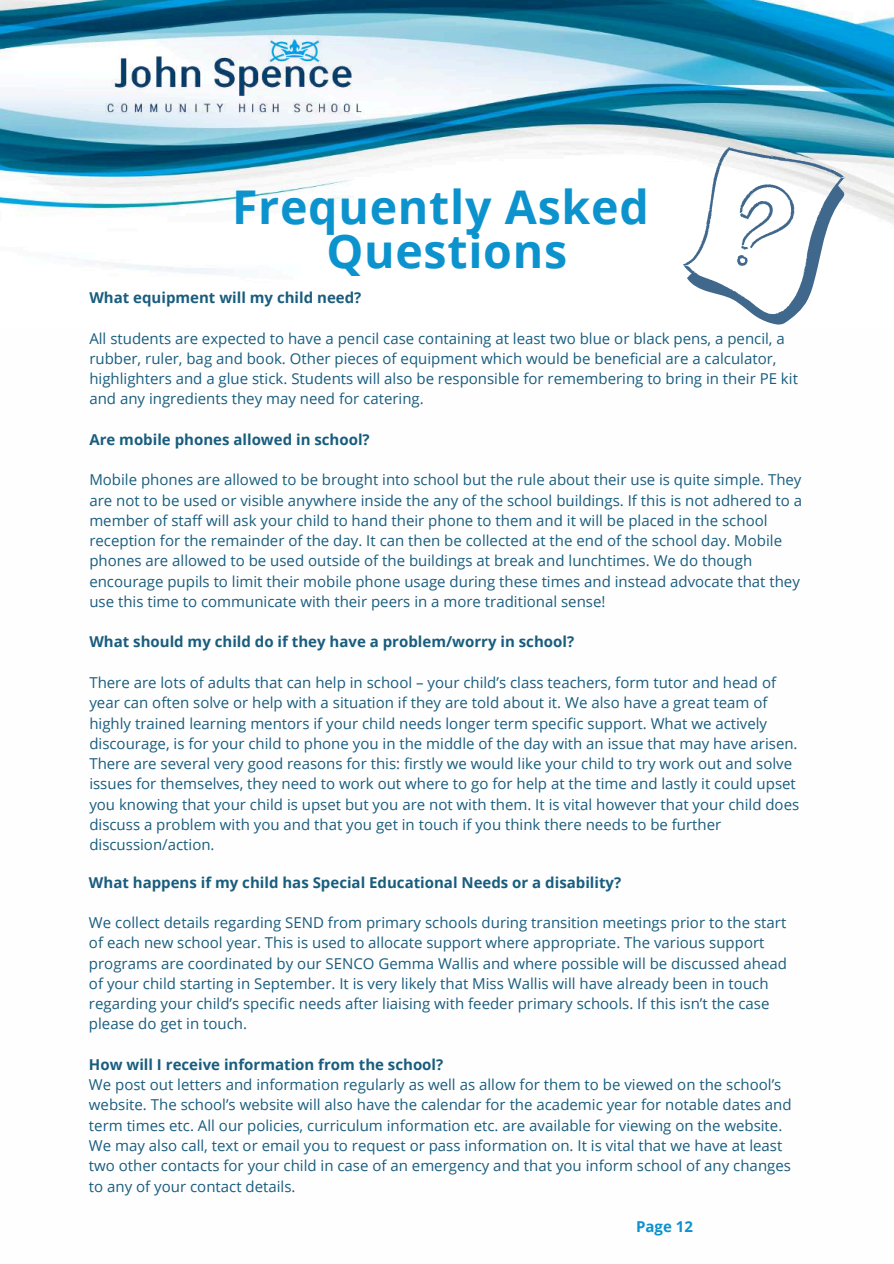
<style>
.page{position:relative;width:894px;height:1264px;background:#fff}
.page>*{position:absolute;margin:0;border:0;box-sizing:border-box;transform-origin:0 0}
.t1{font:700 46.5px/43.8px "Open Sans";letter-spacing:.015em;color:#0c93ce;text-align:center}
.t2{font:15px/20.2px "Open Sans";color:#195d7e}
.t3{font:700 15px "Open Sans";color:#195d7e}
.t4{font:700 15px "Open Sans";color:#0c93ce}
</style>
<div class="page">
<img style="left:0;top:0;width:893px;height:274px">
<img style="left:94px;top:24px;width:280px;height:103px">
<svg style="left:666px;top:125px;width:194px;height:200px"></svg>
<h1 class="t1" style="left:232px;top:184px;width:418px">Frequently Asked<br>Questions</h1>
<p class="t3" style="left:89px;top:287px;width:273px">What equipment will my child need?</p>
<p class="t2" style="left:89px;top:327px;width:710px">All students are expected to have a pencil case containing at least two blue or black pens, a pencil, a rubber, ruler, bag and book. Other pieces of equipment which would be beneficial are a calculator, highlighters and a glue stick. Students will also be responsible for remembering to bring in their PE kit and any ingredients they may need for catering.</p>
<p class="t3" style="left:89px;top:429px;width:282px">Are mobile phones allowed in school?</p>
<p class="t2" style="left:89px;top:469px;width:714px">Mobile phones are allowed to be brought into school but the rule about their use is quite simple. They are not to be used or visible anywhere inside the any of the school buildings. If this is not adhered to a member of staff will ask your child to hand their phone to them and it will be placed in the school reception for the remainder of the day. It can then be collected at the end of the school day. Mobile phones are allowed to be used outside of the buildings at break and lunchtimes. We do though encourage pupils to limit their mobile phone usage during these times and instead advocate that they use this time to communicate with their peers in a more traditional sense!</p>
<p class="t3" style="left:89px;top:631px;width:486px">What should my child do if they have a problem/worry in school?</p>
<p class="t2" style="left:89px;top:672px;width:711px">There are lots of adults that can help in school – your child’s class teachers, form tutor and head of year can often solve or help with a situation if they are told about it. We also have a great team of highly trained learning mentors if your child needs longer term specific support. What we actively discourage, is for your child to phone you in the middle of the day with an issue that may have arisen.<br>There are several very good reasons for this: firstly we would like your child to try work out and solve issues for themselves, they need to work out where to go for help at the time and lastly it could upset you knowing that your child is upset but you are not with them. It is vital however that your child does discuss a problem with you and that you get in touch if you think there needs to be further discussion/action.</p>
<p class="t3" style="left:89px;top:871px;width:533px">What happens if my child has Special Educational Needs or a disability?</p>
<p class="t2" style="left:89px;top:912px;width:699px">We collect details regarding SEND from primary schools during transition meetings prior to the start of each new school year. This is used to allocate support where appropriate. The various support programs are coordinated by our SENCO Gemma Wallis and where possible will be discussed ahead of your child starting in September. It is very likely that Miss Wallis will have already been in touch regarding your child’s specific needs after liaising with feeder primary schools. If this isn’t the case please do get in touch.</p>
<p class="t3" style="left:89px;top:1053px;width:356px">How will I receive information from the school?</p>
<p class="t2" style="left:89px;top:1074px;width:703px">We post out letters and information regularly as well as allow for them to be viewed on the school’s website. The school’s website will also have the calendar for the academic year for notable dates and term times etc. All our policies, curriculum information etc. are available for viewing on the website.<br>We may also call, text or email you to request or pass information on. It is vital that we have at least two other contacts for your child in case of an emergency and that you inform school of any changes to any of your contact details.</p>
<p class="t4" style="left:636px;top:1215px;width:58px">Page 12</p>
</div>
